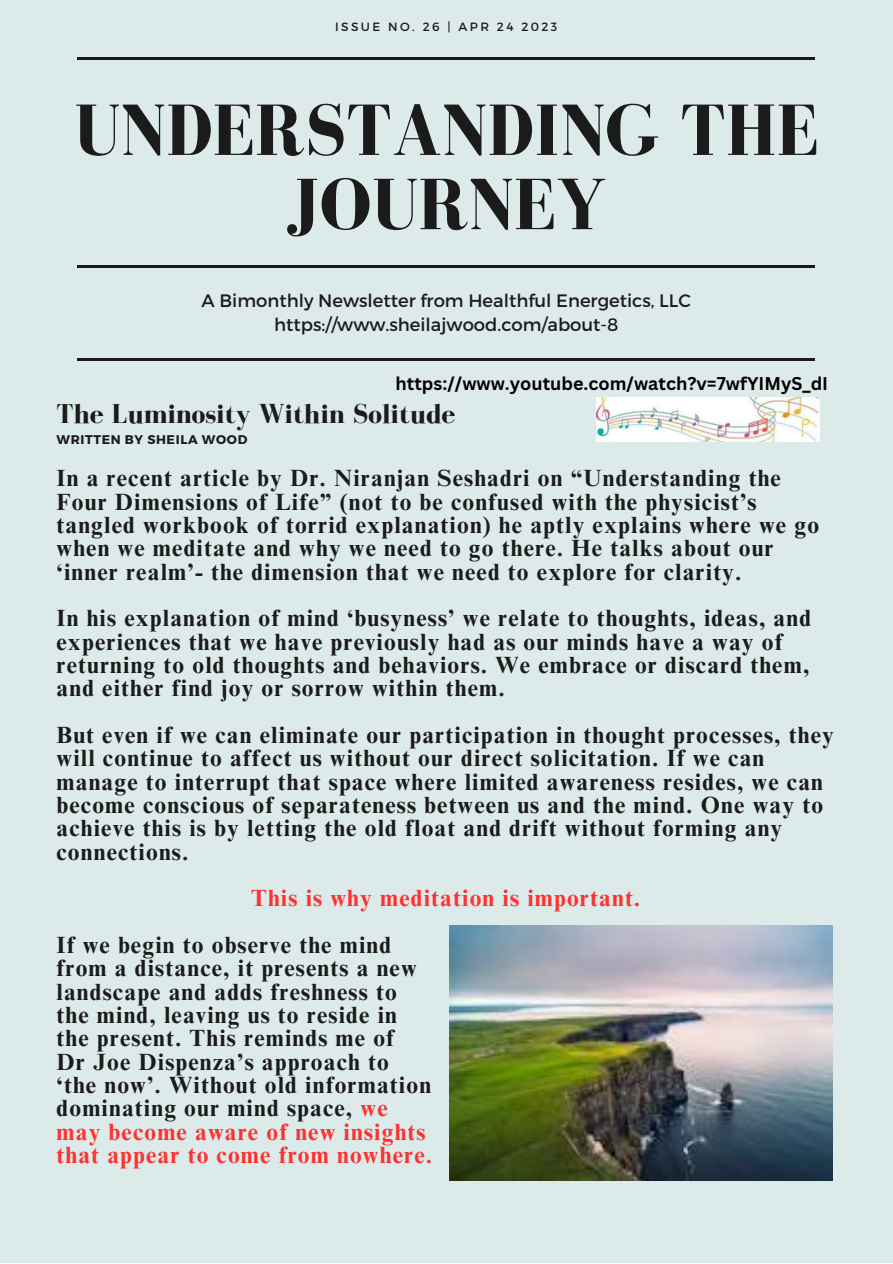
<style>
.page{position:relative;width:893px;height:1264px;background:#fff}
.page>*{position:absolute;margin:0;border:0;box-sizing:border-box;transform-origin:0 0}
.t1{font:700 74.55px/74.2px "Bodoni FLF";color:#1b1b1b;text-align:center}
.t2{font:700 28.05px "Bodoni FLF";color:#1b1b1b}
.t3{font:700 23.4px/23.2px "Times NRMT Pro";letter-spacing:.05em;color:#1b1b1b}
.t4{font:700 23.4px "Times NRMT Pro";letter-spacing:.05em;color:#ff3131}
.t5{font:18px/24.8px "Montserrat";color:#1b1b1b;text-align:center}
.t6{font:700 18px "Canva Sans";color:#000}
.t7{font:700 12.6px "Montserrat";letter-spacing:.05em;color:#1b1b1b}
.t8{font:12px "Montserrat";letter-spacing:.2em;color:#1b1b1b}
.s1{color:#ff3131}
</style>
<div class="page">
<div style="left:0;top:0;width:892px;height:1262px;background:#ddeaea"></div>
<hr style="left:77px;top:265px;width:738px;height:2px;background:#1b1b1b">
<hr style="left:77px;top:57px;width:738px;height:2px;background:#1b1b1b">
<hr style="left:77px;top:359px;width:738px;height:2px;background:#1b1b1b">
<img style="left:596px;top:397px;width:223px;height:44px">
<img style="left:449px;top:925px;width:383px;height:255px">
<p class="t8" style="left:335px;top:19px;width:224px">ISSUE NO. 26 | APR 24 2023</p>
<h1 class="t1" style="left:74px;top:93px;width:746px">UNDERSTANDING THE<br>JOURNEY</h1>
<p class="t5" style="left:202px;top:287px;width:491px">A Bimonthly Newsletter from Healthful Energetics, LLC https://www.sheilajwood.com/about-8</p>
<p class="t6" style="left:395px;top:370px;width:434px">https://www.youtube.com/watch?v=7wfYIMyS_dI</p>
<p class="t2" style="left:56px;top:398px;width:400px">The Luminosity Within Solitude</p>
<p class="t7" style="left:56px;top:431px;width:192px">WRITTEN BY SHEILA WOOD</p>
<p class="t3" style="left:56px;top:469px;width:764px">In a recent article by Dr. Niranjan Seshadri on “Understanding the Four Dimensions of Life” (not to be confused with the physicist’s tangled workbook of torrid explanation) he aptly explains where we go when we meditate and why we need to go there. He talks about our ‘inner realm’- the dimension that we need to explore for clarity.</p>
<p class="t3" style="left:56px;top:609px;width:756px">In his explanation of mind ‘busyness’ we relate to thoughts, ideas, and experiences that we have previously had as our minds have a way of returning to old thoughts and behaviors. We embrace or discard them, and either find joy or sorrow within them.</p>
<p class="t3" style="left:56px;top:726px;width:778px">But even if we can eliminate our participation in thought processes, they will continue to affect us without our direct solicitation. If we can manage to interrupt that space where limited awareness resides, we can become conscious of separateness between us and the mind. One way to achieve this is by letting the old float and drift without forming any connections.</p>
<p class="t4" style="left:251px;top:889px;width:390px">This is why meditation is important.</p>
<p class="t3" style="left:56px;top:936px;width:377px">If we begin to observe the mind from a distance, it presents a new landscape and adds freshness to the mind, leaving us to reside in the present. This reminds me of<br>Dr Joe Dispenza’s approach to ‘the now’. Without old information dominating our mind space, <span class="s1">we may become aware of new insights that appear to come from nowhere.</span></p>
</div>
